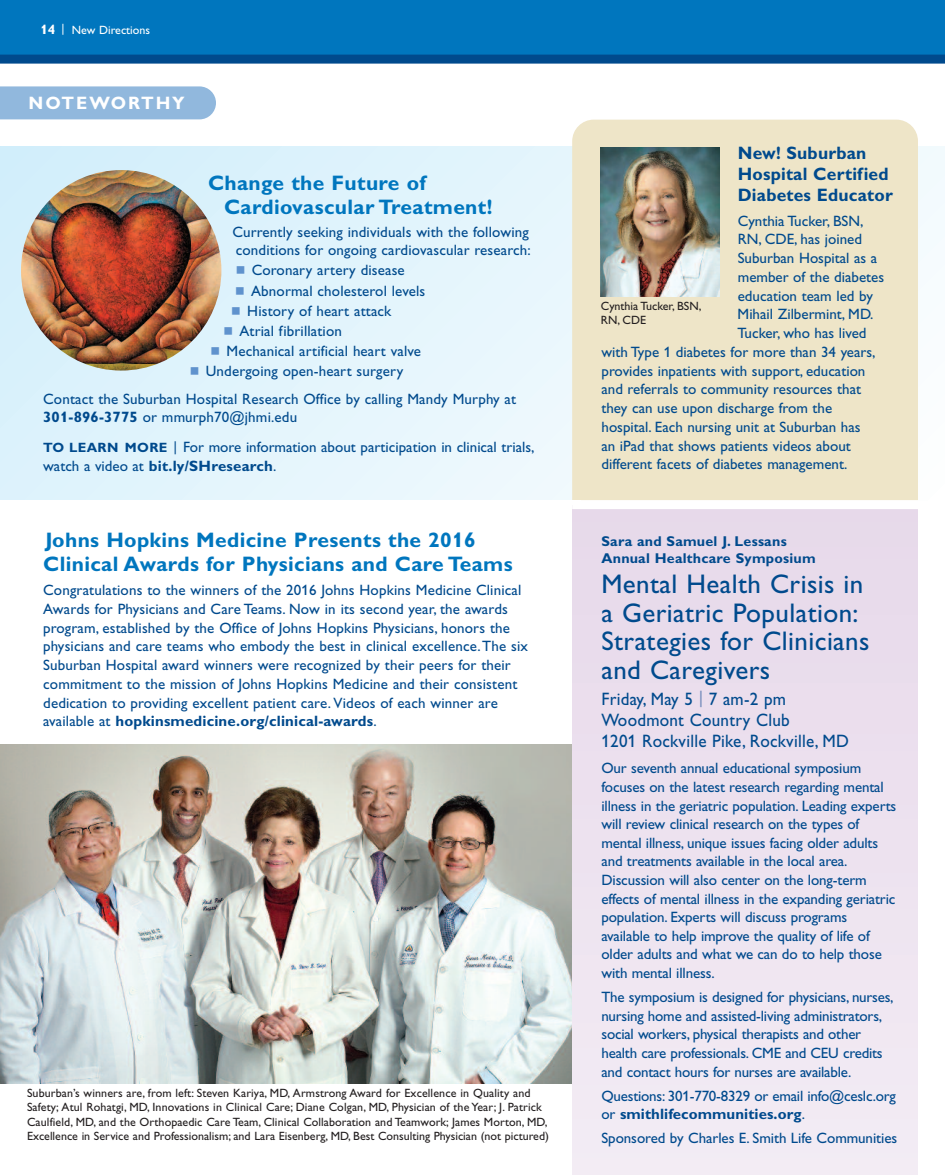
<style>
.page{position:relative;width:945px;height:1175px;background:#fff}
.page>*{position:absolute;margin:0;border:0;box-sizing:border-box;transform-origin:0 0}
.t1{font:27px/28.5px "Gill Alt One";letter-spacing:.015em;color:#004a8d}
.t2{font:700 21px/24px "Gill Alt One";letter-spacing:.015em;color:#0076be}
.t3{font:18px/21px "Gill Alt One";letter-spacing:.015em;color:#004a8d;scale:.95 1}
.t4{font:700 18px/21px "Gill Alt One";letter-spacing:.01em;color:#004a8d}
.t5{font:700 18px "Gill Alt One";letter-spacing:.11em;color:#fff}
.t6{font:15px/18.6px "Gill Alt One";color:#004a8d}
.t7{font:700 14.25px/16.5px "Gill Alt One";letter-spacing:.015em;color:#004a8d}
.t8{font:12px/14.2px "Gill Alt One";letter-spacing:.005em;color:#231f20}
.t9{font:12px "Gill Alt One";color:#fff}
.s1{font-weight:700;font-size:13.5px}
.s2{font-weight:700}
.s3{font-size:14.25px}
.s4{color:#748cbb}
</style>
<div class="page">
<svg style="left:0;top:146px;width:945px;height:354px;background:#e3f4fc"></svg>
<div style="left:572px;top:120px;width:346px;height:797px;background:#eee5c8;border-radius:22px"></div>
<img style="left:601px;top:147px;width:119px;height:150px">
<img style="left:0;top:745px;width:572px;height:338px">
<div style="left:0;top:86px;width:216px;height:33px;background:#91b8dd"></div>
<div style="left:0;top:0;width:945px;height:55px;background:#0076be"></div>
<div style="left:0;top:55px;width:945px;height:9px;background:#004a8d"></div>
<div style="left:572px;top:506px;width:346px;height:668px;background:#ede2ef"></div>
<div style="left:572px;top:500px;width:346px;height:9px;background:#fff"></div>
<img style="left:21px;top:170px;width:200px;height:200px;border-radius:50%">
<svg style="left:237px;top:267px;width:7px;height:7px"></svg>
<svg style="left:236px;top:287px;width:8px;height:7px"></svg>
<svg style="left:232px;top:307px;width:8px;height:7px"></svg>
<svg style="left:225px;top:327px;width:7px;height:8px"></svg>
<svg style="left:212px;top:347px;width:7px;height:8px"></svg>
<svg style="left:191px;top:367px;width:7px;height:8px"></svg>
<p class="t9" style="left:40px;top:25px;width:111px"><span class="s1">14</span> | New Directions</p>
<p class="t5" style="left:29px;top:96px;width:158px">NOTEWORTHY</p>
<h2 class="t2" style="left:224px;top:173px;width:270px;text-indent:-16px">Change the Future of<br>Cardiovascular Treatment!</h2>
<p class="t6" style="left:232px;top:225px;width:300px;line-height:18px">Currently seeking individuals with the following conditions for ongoing cardiovascular research:</p>
<p class="t6" style="left:252px;top:262px;width:155px">Coronary artery disease</p>
<p class="t6" style="left:251px;top:283px;width:176px">Abnormal cholesterol levels</p>
<p class="t6" style="left:247px;top:303px;width:146px">History of heart attack</p>
<p class="t6" style="left:239px;top:323px;width:104px">Atrial fibrillation</p>
<p class="t6" style="left:227px;top:343px;width:196px">Mechanical artificial heart valve</p>
<p class="t6" style="left:206px;top:363px;width:199px">Undergoing open-heart surgery</p>
<p class="t6" style="left:43px;top:391px;width:474px">Contact the Suburban Hospital Research Office by calling Mandy Murphy at<br><span class="s2">301-896-3775</span> or mmurph70@jhmi.edu</p>
<p class="t6" style="left:43px;top:439px;width:493px"><span class="s1">TO LEARN MORE</span> <span class="s3">|</span> For more information about participation in clinical trials, watch a video at <span class="s2">bit.ly/SHresearch</span>.</p>
<h2 class="t2" style="left:43px;top:529px;width:471px">Johns Hopkins Medicine Presents the 2016<br>Clinical Awards for Physicians and Care Teams</h2>
<p class="t6" style="left:43px;top:582px;width:486px">Congratulations to the winners of the 2016 Johns Hopkins Medicine Clinical Awards for Physicians and Care Teams. Now in its second year, the awards program, established by the Office of Johns Hopkins Physicians, honors the physicians and care teams who embody the best in clinical excellence.The six Suburban Hospital award winners were recognized by their peers for their commitment to the mission of Johns Hopkins Medicine and their consistent dedication to providing excellent patient care. Videos of each winner are available at <span class="s2">hopkinsmedicine.org/clinical-awards</span>.</p>
<p class="t8" style="left:27px;top:1087px;width:524px">Suburban’s winners are, from left: Steven Kariya, MD, Armstrong Award for Excellence in Quality and Safety; Atul Rohatgi, MD, Innovations in Clinical Care; Diane Colgan, MD, Physician of the Year; J. Patrick Caulfield, MD, and the Orthopaedic Care Team, Clinical Collaboration and Teamwork; James Morton, MD, Excellence in Service and Professionalism; and Lara Eisenberg, MD, Best Consulting Physician (not pictured)</p>
<p class="t4" style="left:738px;top:144px;width:157px">New! Suburban<br>Hospital Certified<br>Diabetes Educator</p>
<p class="t6" style="left:738px;top:213px;width:127px">Cynthia Tucker, BSN,</p>
<p class="t6" style="left:738px;top:231px;width:126px">RN, CDE, has joined</p>
<p class="t6" style="left:738px;top:250px;width:141px">Suburban Hospital as a</p>
<p class="t6" style="left:738px;top:269px;width:148px">member of the diabetes</p>
<p class="t6" style="left:738px;top:288px;width:137px">education team led by</p>
<p class="t6" style="left:738px;top:306px;width:137px">Mihail Zilbermint, MD.</p>
<p class="t6" style="left:738px;top:325px;width:130px">Tucker, who has lived</p>
<p class="t6" style="left:602px;top:344px;width:276px">with Type 1 diabetes for more than 34 years,</p>
<p class="t6" style="left:602px;top:363px;width:265px">provides inpatients with support, education</p>
<p class="t6" style="left:602px;top:381px;width:261px">and referrals to community resources that</p>
<p class="t6" style="left:602px;top:400px;width:232px">they can use upon discharge from the</p>
<p class="t6" style="left:602px;top:419px;width:261px">hospital. Each nursing unit at Suburban has</p>
<p class="t6" style="left:602px;top:438px;width:251px">an iPad that shows patients videos about</p>
<p class="t6" style="left:601px;top:456px;width:247px">different facets of diabetes management.</p>
<p class="t8" style="left:601px;top:300px;width:102px">Cynthia Tucker, BSN,<br>RN, CDE</p>
<p class="t7" style="left:601px;top:534px;width:216px">Sara and Samuel J. Lessans<br>Annual Healthcare Symposium</p>
<h1 class="t1" style="left:601px;top:572px;width:270px">Mental Health Crisis in a Geriatric Population:<br>Strategies for Clinicians and Caregivers</h1>
<p class="t3" style="left:601px;top:690px;width:262px">Friday, May 5 <span class="s4">|</span> 7 am-2 pm<br>Woodmont Country Club<br>1201 Rockville Pike, Rockville, MD</p>
<p class="t6" style="left:601px;top:760px;width:296px">Our seventh annual educational symposium focuses on the latest research regarding mental illness in the geriatric population. Leading experts will review clinical research on the types of mental illness, unique issues facing older adults and treatments available in the local area.<br>Discussion will also center on the long-term effects of mental illness in the expanding geriatric population. Experts will discuss programs available to help improve the quality of life of older adults and what we can do to help those with mental illness.</p>
<p class="t6" style="left:601px;top:989px;width:294px">The symposium is designed for physicians, nurses, nursing home and assisted-living administrators, social workers, physical therapists and other health care professionals. CME and CEU credits and contact hours for nurses are available.</p>
<p class="t6" style="left:601px;top:1087px;width:296px">Questions: 301-770-8329 or email info@ceslc.org or <span class="s2">smithlifecommunities.org</span>.</p>
<p class="t6" style="left:601px;top:1130px;width:297px">Sponsored by Charles E. Smith Life Communities</p>
</div>
